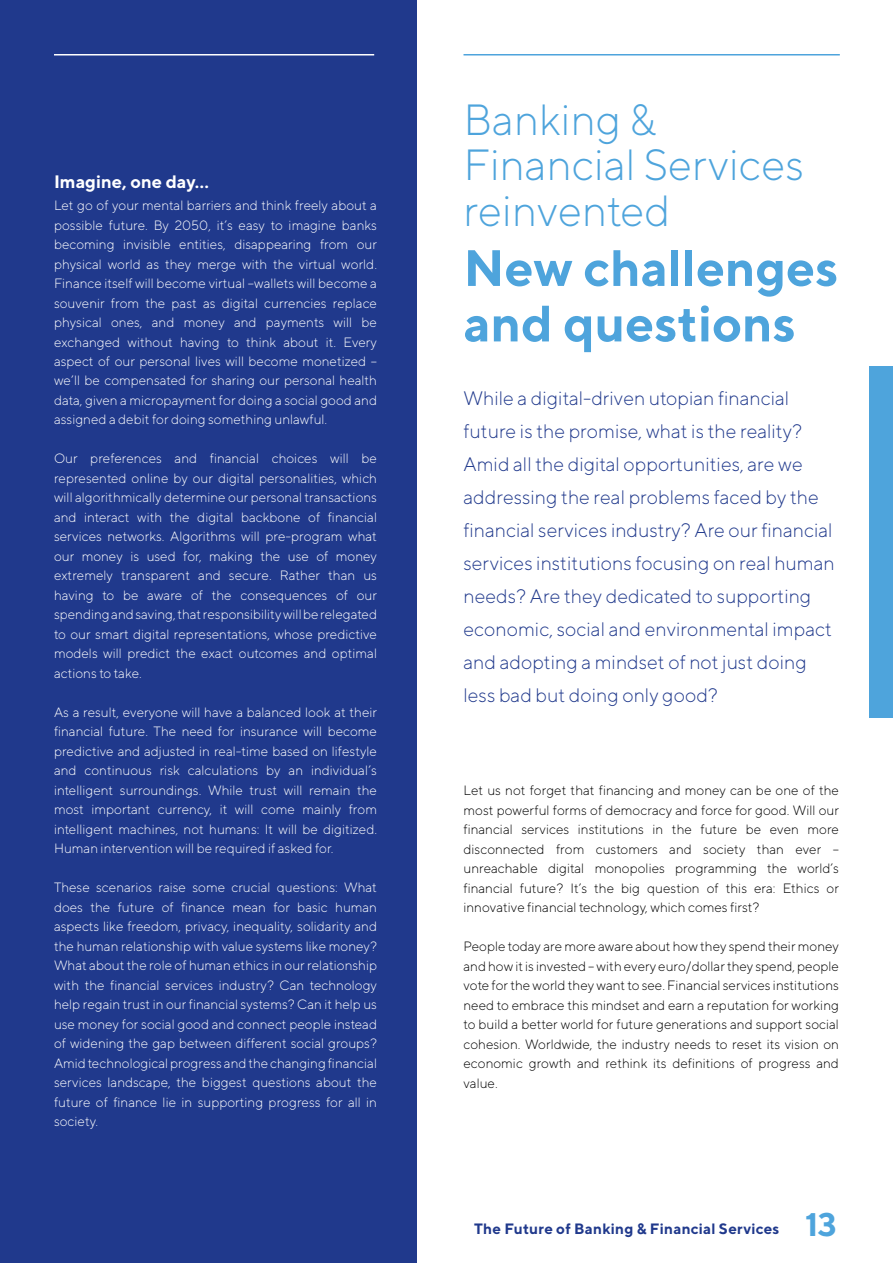
<style>
.page{position:relative;width:893px;height:1263px;background:#fff}
.page>*{position:absolute;margin:0;border:0;box-sizing:border-box;transform-origin:0 0}
.t1{font:700 51px/55.5px "TT Norms";color:#4ea4dc}
.t2{font:300 43.65px/45.6px "TT Norms";color:#4ea4dc}
.t3{font:300 19.5px/33px "TT Norms";color:#20398c}
.t4{font:700 18px "TT Norms";color:#fff}
.t5{font:700 15px "TT Norms";letter-spacing:.015em;color:#20398c}
.t6{font:300 13.5px/19.5px "TT Norms";color:#fff;text-align:justify}
.t7{font:300 13.5px/19.5px "TT Norms";color:#000;text-align:justify}
.s1{font-size:32.7px;color:#4ea4dc}
</style>
<div class="page">
<hr style="left:463px;top:54px;width:377px;height:2px;background:#4ea4dc">
<div style="left:0;top:0;width:417px;height:1263px;background:#20398c"></div>
<div style="left:870px;top:366px;width:23px;height:351px;background:#4ea4dc"></div>
<hr style="left:54px;top:54px;width:320px;height:2px;background:#fff">
<h3 class="t4" style="left:54px;top:170px;width:156px">Imagine, one day…</h3>
<p class="t6" style="left:54px;top:195px;width:325px">Let go of your mental barriers and think freely about a possible future. By 2050, it’s easy to imagine banks becoming invisible entities, disappearing from our physical world as they merge with the virtual world.<br>Finance itself will become virtual –wallets will become a souvenir from the past as digital currencies replace physical ones, and money and payments will be exchanged without having to think about it. Every aspect of our personal lives will become monetized – we’ll be compensated for sharing our personal health data, given a micropayment for doing a social good and assigned a debit for doing something unlawful.</p>
<p class="t6" style="left:54px;top:449px;width:325px">Our preferences and financial choices will be represented online by our digital personalities, which will algorithmically determine our personal transactions and interact with the digital backbone of financial services networks. Algorithms will pre-program what our money is used for, making the use of money extremely transparent and secure. Rather than us having to be aware of the consequences of our spending and saving, that responsibility will be relegated to our smart digital representations, whose predictive models will predict the exact outcomes and optimal actions to take.</p>
<p class="t6" style="left:54px;top:702px;width:325px">As a result, everyone will have a balanced look at their financial future. The need for insurance will become predictive and adjusted in real-time based on lifestyle and continuous risk calculations by an individual’s intelligent surroundings. While trust will remain the most important currency, it will come mainly from intelligent machines, not humans: It will be digitized.<br>Human intervention will be required if asked for.</p>
<p class="t6" style="left:54px;top:878px;width:325px">These scenarios raise some crucial questions: What does the future of finance mean for basic human aspects like freedom, privacy, inequality, solidarity and the human relationship with value systems like money?<br>What about the role of human ethics in our relationship with the financial services industry? Can technology help regain trust in our financial systems? Can it help us use money for social good and connect people instead of widening the gap between different social groups?<br>Amid technological progress and the changing financial services landscape, the biggest questions about the future of finance lie in supporting progress for all in society.</p>
<h2 class="t2" style="left:463px;top:96px;width:342px">Banking &amp;<br>Financial Services reinvented</h2>
<h1 class="t1" style="left:463px;top:239px;width:376px">New challenges and questions</h1>
<p class="t3" style="left:463px;top:381px;width:373px">While a digital-driven utopian financial future is the promise, what is the reality?<br>Amid all the digital opportunities, are we addressing the real problems faced by the financial services industry? Are our financial services institutions focusing on real human needs? Are they dedicated to supporting economic, social and environmental impact and adopting a mindset of not just doing less bad but doing only good?</p>
<p class="t7" style="left:463px;top:780px;width:377px">Let us not forget that financing and money can be one of the most powerful forms of democracy and force for good. Will our financial services institutions in the future be even more disconnected from customers and society than ever – unreachable digital monopolies programming the world’s financial future? It’s the big question of this era: Ethics or innovative financial technology, which comes first?</p>
<p class="t7" style="left:463px;top:936px;width:377px">People today are more aware about how they spend their money and how it is invested – with every euro/dollar they spend, people vote for the world they want to see. Financial services institutions need to embrace this mindset and earn a reputation for working to build a better world for future generations and support social cohesion. Worldwide, the industry needs to reset its vision on economic growth and rethink its definitions of progress and value.</p>
<p class="t5" style="left:474px;top:1219px;width:364px">The Future of Banking &amp; Financial Services <span class="s1">13</span></p>
</div>
